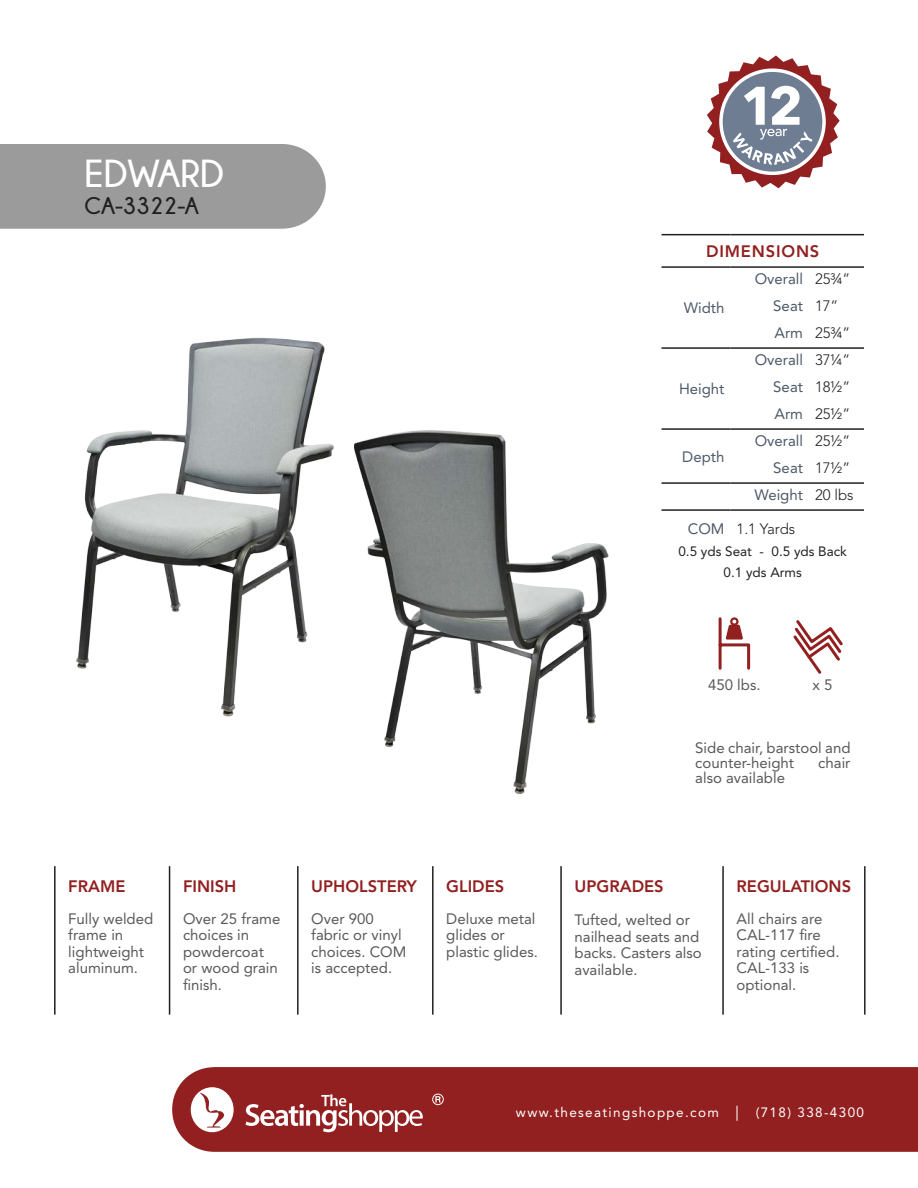
<style>
.page{position:relative;width:918px;height:1188px;background:#fff}
.page>*{position:absolute;margin:0;border:0;box-sizing:border-box;transform-origin:0 0}
.t1{font:700 39px "Champagne&Limousines";color:#fff}
.t2{font:700 24px "Champagne&Limousines";color:#231f20}
.t3{font:800 16.5px "Avenir LT Std";color:#932020}
.t4{font:800 16.5px "Avenir LT Std";letter-spacing:.05em;color:#932020}
.t5{font:15px/16.5px "Avenir LT Std";color:#58595b}
.t6{font:15px/27px "Avenir LT Std";color:#4d5969}
.t7{font:300 15px "Avenir LT Std";letter-spacing:-.01em;color:#231f20}
.t8{font:13.5px "Avenir LT Std";letter-spacing:.1em;color:#fff}
.t9{font:13.5px "Avenir LT Std";color:#231f20}
.s1{font-weight:300;color:#231f20}
.s2{font-weight:400;color:#4d5969}
.s3{font-size:15px}
</style>
<div class="page">
<div style="left:172px;top:1067px;width:746px;height:85px;background:#932020"></div>
<hr style="left:297px;top:866px;width:2px;height:149px;background:#231f20">
<hr style="left:432px;top:866px;width:2px;height:149px;background:#231f20">
<hr style="left:560px;top:866px;width:2px;height:149px;background:#231f20">
<hr style="left:169px;top:866px;width:1px;height:149px;background:#231f20">
<hr style="left:54px;top:866px;width:2px;height:149px;background:#231f20">
<hr style="left:722px;top:866px;width:2px;height:149px;background:#231f20">
<hr style="left:864px;top:866px;width:2px;height:149px;background:#231f20">
<svg style="left:246px;top:1094px;width:177px;height:38px"></svg>
<svg style="left:191px;top:1087px;width:43px;height:45px"></svg>
<div style="left:0;top:144px;width:326px;height:85px;background:#9a9b9a"></div>
<svg style="left:718px;top:617px;width:33px;height:53px"></svg>
<div style="left:730px;top:617px;width:9px;height:9px;border:2px solid #932020;border-radius:50%"></div>
<div style="left:432px;top:1094px;width:12px;height:11px;border:1px solid #fff;border-radius:50%"></div>
<svg style="left:435px;top:1096px;width:6px;height:7px"></svg>
<svg style="left:707px;top:55px;width:133px;height:133px"></svg>
<svg style="left:793px;top:620px;width:50px;height:54px"></svg>
<hr style="left:662px;top:347px;width:69px;height:2px;background:#231f20">
<hr style="left:731px;top:347px;width:78px;height:2px;background:#231f20">
<hr style="left:809px;top:347px;width:55px;height:2px;background:#231f20">
<hr style="left:662px;top:428px;width:69px;height:2px;background:#231f20">
<hr style="left:731px;top:428px;width:78px;height:2px;background:#231f20">
<hr style="left:809px;top:428px;width:55px;height:2px;background:#231f20">
<hr style="left:662px;top:482px;width:69px;height:2px;background:#231f20">
<hr style="left:731px;top:482px;width:78px;height:2px;background:#231f20">
<hr style="left:809px;top:482px;width:55px;height:2px;background:#231f20">
<hr style="left:662px;top:509px;width:69px;height:2px;background:#231f20">
<hr style="left:731px;top:509px;width:78px;height:2px;background:#231f20">
<hr style="left:809px;top:509px;width:55px;height:2px;background:#231f20">
<hr style="left:662px;top:234px;width:69px;height:1px;background:#231f20">
<hr style="left:731px;top:234px;width:78px;height:1px;background:#231f20">
<hr style="left:809px;top:234px;width:55px;height:1px;background:#231f20">
<hr style="left:662px;top:266px;width:69px;height:2px;background:#231f20">
<hr style="left:731px;top:266px;width:78px;height:2px;background:#231f20">
<hr style="left:809px;top:266px;width:55px;height:2px;background:#231f20">
<img style="left:76px;top:337px;width:258px;height:380px">
<img style="left:353px;top:430px;width:256px;height:364px">
<h1 class="t1" style="left:85px;top:152px;width:141px">EDWARD</h1>
<h2 class="t2" style="left:85px;top:192px;width:116px">CA-3322-A</h2>
<p class="t4" style="left:706px;top:242px;width:115px">DIMENSIONS</p>
<p class="t6" style="left:684px;top:295px;width:42px">Width</p>
<p class="t6" style="left:679px;top:376px;width:47px">Height</p>
<p class="t6" style="left:773px;top:266px;width:78px;text-indent:-19px">Overall <span class="s1">25¾”<br></span>Seat <span class="s1">17”<br></span>Arm <span class="s1">25¾”</span></p>
<p class="t6" style="left:773px;top:347px;width:78px;text-align:justify;text-indent:-19px">Overall <span class="s1">37¼” </span>Seat <span class="s1">18½” </span>Arm <span class="s1">25½”</span></p>
<p class="t6" style="left:755px;top:428px;width:101px;text-align:right">Overall <span class="s1">25½”<br></span>Seat <span class="s1">17½”<br></span>Weight <span class="s1">20 lbs</span></p>
<p class="t7" style="left:688px;top:520px;width:109px"><span class="s2">COM</span> 1.1 Yards</p>
<p class="t9" style="left:678px;top:544px;width:170px">0.5 yds Seat - 0.5 yds Back</p>
<p class="t6" style="left:682px;top:443px;width:44px">Depth</p>
<p class="t9" style="left:724px;top:564px;width:80px">0.1 yds Arms</p>
<p class="t5" style="left:708px;top:676px;width:54px">450 lbs.</p>
<p class="t5" style="left:813px;top:676px;width:22px">x 5</p>
<p class="t5" style="left:695px;top:741px;width:157px;line-height:15px">Side chair, barstool and counter-height</p>
<p class="t5" style="left:818px;top:755px;width:34px">chair</p>
<p class="t5" style="left:695px;top:770px;width:91px">also available</p>
<p class="t3" style="left:68px;top:877px;width:59px">FRAME</p>
<p class="t5" style="left:68px;top:910px;width:87px">Fully welded frame in lightweight aluminum.</p>
<p class="t3" style="left:183px;top:877px;width:55px">FINISH</p>
<p class="t5" style="left:183px;top:910px;width:99px">Over 25 frame choices in powdercoat or wood grain finish.</p>
<p class="t3" style="left:311px;top:877px;width:107px">UPHOLSTERY</p>
<p class="t5" style="left:311px;top:910px;width:97px">Over 900 fabric or vinyl choices. COM is accepted.</p>
<p class="t3" style="left:446px;top:877px;width:60px">GLIDES</p>
<p class="t5" style="left:446px;top:910px;width:93px">Deluxe metal glides or plastic glides.</p>
<p class="t3" style="left:575px;top:877px;width:91px">UPGRADES</p>
<p class="t5" style="left:575px;top:912px;width:129px">Tufted, welted or nailhead seats and backs. Casters also available.</p>
<p class="t3" style="left:737px;top:877px;width:116px">REGULATIONS</p>
<p class="t5" style="left:737px;top:910px;width:105px">All chairs are<br>CAL-117 fire rating certified.<br>CAL-133 is optional.</p>
<p class="t8" style="left:516px;top:1104px;width:350px">www.theseatingshoppe.com <span class="s3">|</span> (718) 338-4300</p>
</div>
